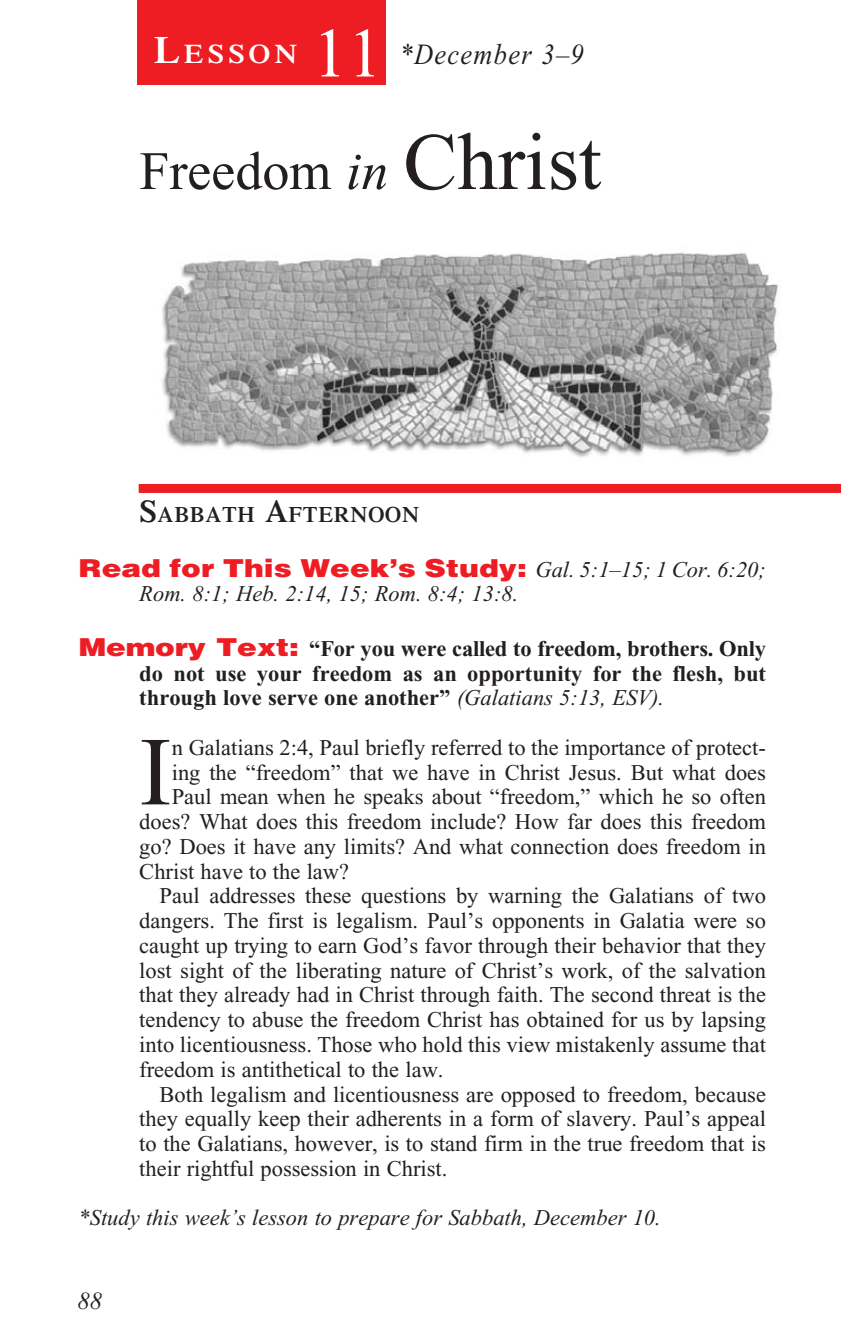
<style>
.page{position:relative;width:841px;height:1337px;background:#fff}
.page>*{position:absolute;margin:0;border:0;box-sizing:border-box;transform-origin:0 0}
._4-Body_Copy{font:97.2px "Times New Roman";color:#231f20}
.t1{font:69.75px "Times New Roman";color:#fff}
._1-Lesson_Title{font:54px "Times New Roman";color:#231f20}
._00-Month-Day{font:italic 29.25px "Times New Roman";letter-spacing:.05em;color:#231f20;scale:.9 1}
.t2{font:600 26.78px "Times";letter-spacing:.145em;color:#fff;scale:1.1 1}
._6-question{font:900 24.75px "Helvetica";color:#ee1d23;scale:1.2 1}
.t3{font:italic 24.75px "Times New Roman";color:#231f20}
._4-Body_Copy-2{font:22.5px/24.8px "Times New Roman";color:#231f20;text-align:justify}
._6-question-2{font:700 22.5px/24.8px "Times New Roman";color:#231f20;text-align:justify}
.Study_this_week_s{font:italic 22.5px "Times New Roman";color:#231f20}
._6-question-3{font:italic 22.5px "Times New Roman";color:#231f20}
._3-Sabbath_Afternoon{font:600 22.05px "Times";letter-spacing:.035em;color:#231f20}
.s1{font-size:38.25px}
.s2{font-style:italic}
.s3{font-size:81px}
.s4{font-size:31.5px}
.s5{font-family:"Times New Roman";font-weight:400;font-style:italic;font-size:22.5px;color:#231f20}
.s6{font-family:"Helvetica";font-weight:900;font-size:24.75px;color:#ee1d23}
.s7{font-weight:400;font-style:italic}
</style>
<div class="page">
<div style="left:137px;top:0;width:249px;height:85px;background:#ee1d23"></div>
<img style="left:162px;top:252px;width:616px;height:206px">
<div style="left:139px;top:484px;width:701px;height:9px;background:#ee1d23"></div>
<p class="t2" style="left:154px;top:38px;width:132px"><span class="s1">L</span>ESSON</p>
<p class="t1" style="left:312px;top:15px;width:71px">11</p>
<p class="_00-Month-Day" style="left:399px;top:39px;width:206px">*December 3–9</p>
<p class="_1-Lesson_Title" style="left:139px;top:142px;width:463px">Freedom <span class="s2">in</span> <span class="s3">Christ</span></p>
<p class="_3-Sabbath_Afternoon" style="left:139px;top:501px;width:281px"><span class="s4">S</span>ABBATH <span class="s4">A</span>FTERNOON</p>
<p class="_6-question" style="left:78px;top:551px;width:574px">Read for This Week’s Study: <span class="s5">Gal. 5:1–15; 1 Cor. 6:20;</span></p>
<p class="_6-question-3" style="left:139px;top:582px;width:380px">Rom. 8:1; Heb. 2:14, 15; Rom. 8:4; 13:8.</p>
<p class="_6-question-2" style="left:139px;top:636px;width:628px;text-indent:-61px"><span class="s6">Memory Text:</span> “For you were called to freedom, brothers. Only do not use your freedom as an opportunity for the flesh, but through love serve one another” <span class="s7">(Galatians 5:13, ESV).</span></p>
<p class="_4-Body_Copy" style="left:139px;top:719px;width:34px">I</p>
<p class="_4-Body_Copy-2" style="left:172px;top:735px;width:595px">n Galatians 2:4, Paul briefly referred to the importance of protect-</p>
<p class="_4-Body_Copy-2" style="left:172px;top:760px;width:595px">ing the “freedom” that we have in Christ Jesus. But what does</p>
<p class="_4-Body_Copy-2" style="left:172px;top:784px;width:595px">Paul mean when he speaks about “freedom,” which he so often</p>
<p class="_4-Body_Copy-2" style="left:139px;top:809px;width:628px">does? What does this freedom include? How far does this freedom</p>
<p class="_4-Body_Copy-2" style="left:139px;top:834px;width:628px">go? Does it have any limits? And what connection does freedom in</p>
<p class="_4-Body_Copy-2" style="left:139px;top:859px;width:211px">Christ have to the law?</p>
<p class="_4-Body_Copy-2" style="left:139px;top:883px;width:628px;text-indent:20px">Paul addresses these questions by warning the Galatians of two dangers. The first is legalism. Paul’s opponents in Galatia were so caught up trying to earn God’s favor through their behavior that they lost sight of the liberating nature of Christ’s work, of the salvation that they already had in Christ through faith. The second threat is the tendency to abuse the freedom Christ has obtained for us by lapsing into licentiousness. Those who hold this view mistakenly assume that freedom is antithetical to the law.</p>
<p class="_4-Body_Copy-2" style="left:139px;top:1081px;width:628px;text-indent:20px">Both legalism and licentiousness are opposed to freedom, because they equally keep their adherents in a form of slavery. Paul’s appeal to the Galatians, however, is to stand firm in the true freedom that is their rightful possession in Christ.</p>
<p class="Study_this_week_s" style="left:78px;top:1205px;width:583px">*Study this week’s lesson to prepare for Sabbath, December 10.</p>
<p class="t3" style="left:77px;top:1287px;width:26px">88</p>
</div>
